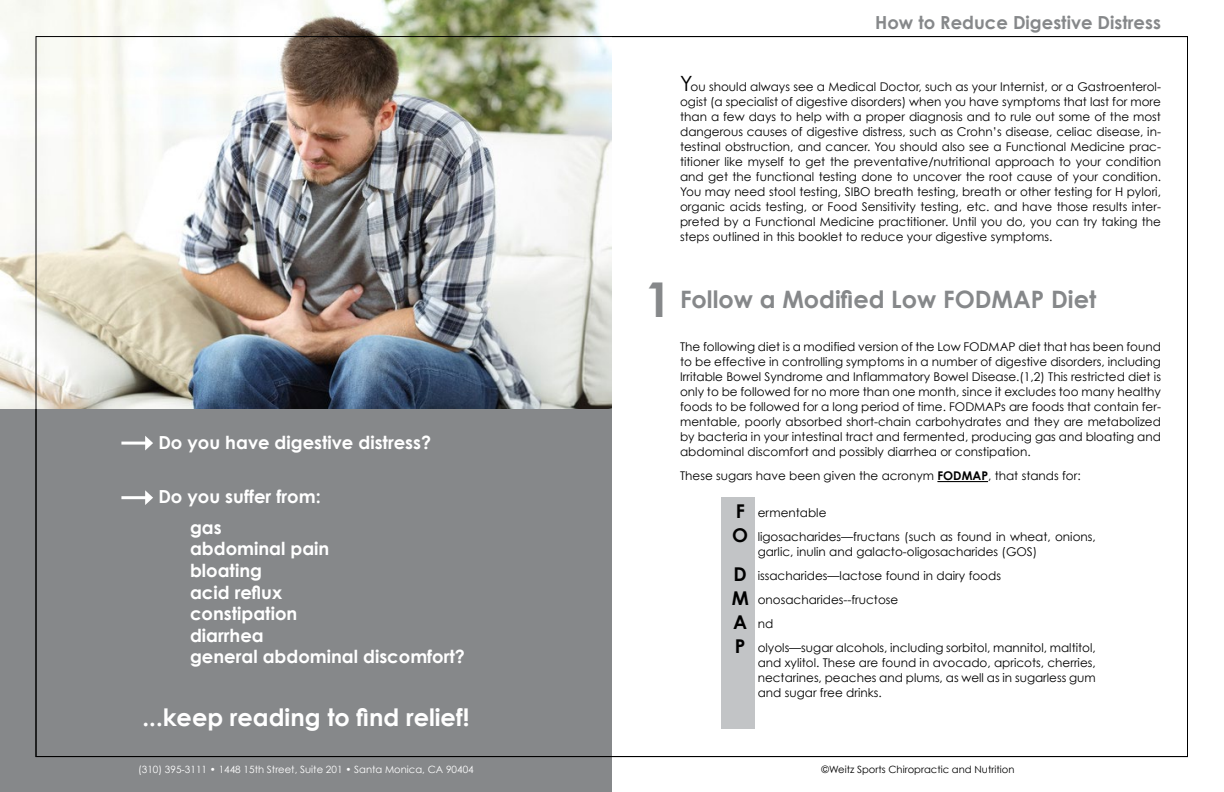
<style>
.page{position:relative;width:1224px;height:792px;background:#fff}
.page>*{position:absolute;margin:0;border:0;box-sizing:border-box;transform-origin:0 0}
.t1{font:700 48px "Century Gothic";color:#86888a}
.t2{font:700 24px "Century Gothic";color:#86888a}
.t3{font:700 24px "Century Gothic";color:#fff}
.t4{font:700 19px/24px "Century Gothic";color:#000}
.t5{font:700 18px/21.6px "Century Gothic";color:#fff}
.t6{font:700 18px "Century Gothic";color:#86888a}
.t7{font:12px/15px "Century Gothic";color:#000;text-align:justify}
.t8{font:10px "Century Gothic";color:#fff}
.t9{font:10px "Century Gothic";color:#000}
.s1{font-size:21px}
.s2{font-weight:700}
</style>
<div class="page">
<div style="left:0;top:0;width:612px;height:792px;background:#86888a"></div>
<div style="left:721px;top:498px;width:34px;height:231px;background:#c2c4c6"></div>
<hr style="left:937px;top:481px;width:51px;height:1px;background:#000">
<img style="left:0;top:0;width:612px;height:408px">
<hr style="left:121px;top:442px;width:27px;height:3px;background:#fff">
<svg style="left:145px;top:436px;width:8px;height:14px"></svg>
<hr style="left:121px;top:496px;width:27px;height:3px;background:#fff">
<svg style="left:145px;top:490px;width:8px;height:15px"></svg>
<h3 class="t6" style="left:875px;top:11px;width:287px">How to Reduce Digestive Distress</h3>
<h3 class="t5" style="left:158px;top:431px;width:274px">Do you have digestive distress?</h3>
<h3 class="t5" style="left:190px;top:480px;width:132px;line-height:31.1px;text-indent:-32px">Do you suffer from: gas</h3>
<h3 class="t5" style="left:190px;top:538px;width:277px">abdominal pain<br>bloating<br>acid reflux<br>constipation<br>diarrhea<br>general abdominal discomfort?</h3>
<h2 class="t3" style="left:143px;top:702px;width:328px">...keep reading to find relief!</h2>
<h1 class="t1" style="left:645px;top:270px;width:28px">1</h1>
<p class="t7" style="left:680px;top:79px;width:482px"><span class="s1">Y</span>ou should always see a Medical Doctor, such as your Internist, or a Gastroenterol&shy;ogist (a specialist of digestive disorders) when you have symptoms that last for more than a few days to help with a proper diagnosis and to rule out some of the most dangerous causes of digestive distress, such as Crohn’s disease, celiac disease, in&shy;testinal obstruction, and cancer. You should also see a Functional Medicine prac&shy;titioner like myself to get the preventative/nutritional approach to your condition and get the functional testing done to uncover the root cause of your condition.<br>You may need stool testing, SIBO breath testing, breath or other testing for H pylori, organic acids testing, or Food Sensitivity testing, etc. and have those results inter&shy;preted by a Functional Medicine practitioner. Until you do, you can try taking the steps outlined in this booklet to reduce your digestive symptoms.</p>
<h2 class="t2" style="left:680px;top:284px;width:418px">Follow a Modified Low FODMAP Diet</h2>
<p class="t7" style="left:680px;top:339px;width:482px">The following diet is a modified version of the Low FODMAP diet that has been found to be effective in controlling symptoms in a number of digestive disorders, including Irritable Bowel Syndrome and Inflammatory Bowel Disease.(1,2) This restricted diet is only to be followed for no more than one month, since it excludes too many healthy foods to be followed for a long period of time. FODMAPs are foods that contain fer&shy;mentable, poorly absorbed short-chain carbohydrates and they are metabolized by bacteria in your intestinal tract and fermented, producing gas and bloating and abdominal discomfort and possibly diarrhea or constipation.</p>
<p class="t7" style="left:680px;top:468px;width:402px">These sugars have been given the acronym <span class="s2">FODMAP</span>, that stands for:</p>
<p class="t7" style="left:758px;top:500px;width:340px;line-height:24px">ermentable<br>ligosacharides—fructans (such as found in wheat, onions,</p>
<p class="t7" style="left:758px;top:539px;width:340px;line-height:24px;text-align:left">garlic, inulin and galacto-oligosacharides (GOS) issacharides—lactose found in dairy foods onosacharides--fructose<br>nd<br>olyols—sugar alcohols, including sorbitol, mannitol, maltitol,</p>
<p class="t7" style="left:758px;top:655px;width:340px">and xylitol. These are found in avocado, apricots, cherries, nectarines, peaches and plums, as well as in sugarless gum and sugar free drinks.</p>
<h3 class="t4" style="left:732px;top:499px;width:17px">F<br>O</h3>
<h3 class="t4" style="left:732px;top:562px;width:19px;text-align:justify">D M A P</h3>
<p class="t8" style="left:138px;top:764px;width:337px">(310) 395-3111 • 1448 15th Street, Suite 201 • Santa Monica, CA 90404</p>
<p class="t9" style="left:822px;top:764px;width:194px">©Weitz Sports Chiropractic and Nutrition</p>
</div>
